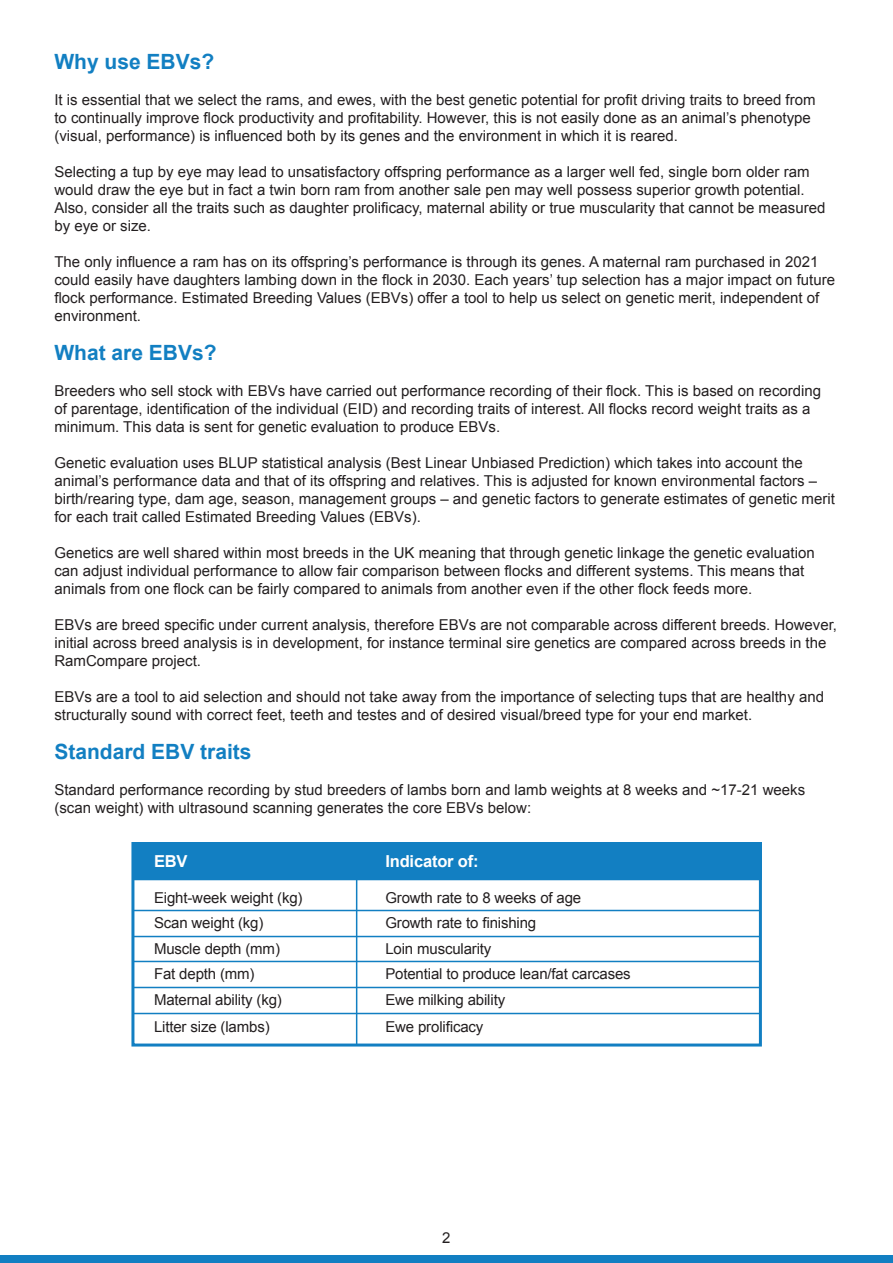
<style>
.page{position:relative;width:893px;height:1263px;background:#fff}
.page>*{position:absolute;margin:0;border:0;box-sizing:border-box;transform-origin:0 0}
.t1{font:700 21px "Arial";color:#127fc2}
.t2{font:700 16.5px "Arial";letter-spacing:-.01em;color:#fff}
.t3{font:15px/18px "Arial";color:#231f20}
</style>
<div class="page">
<div style="left:0;top:1256px;width:893px;height:7px;background:#127fc2"></div>
<div style="left:131px;top:842px;width:631px;height:204px;background:#fff;border:3px solid #127fc2"></div>
<hr style="left:134px;top:879px;width:626px;height:1px;background:#127fc2">
<hr style="left:134px;top:910px;width:626px;height:1px;background:#127fc2">
<hr style="left:134px;top:936px;width:626px;height:1px;background:#127fc2">
<hr style="left:134px;top:961px;width:626px;height:1px;background:#127fc2">
<hr style="left:134px;top:987px;width:626px;height:1px;background:#127fc2">
<hr style="left:134px;top:1013px;width:626px;height:1px;background:#127fc2">
<div style="left:134px;top:842px;width:628px;height:37px;background:#127fc2"></div>
<hr style="left:356px;top:877px;width:1px;height:167px;background:#127fc2">
<p class="t1" style="left:54px;top:48px;width:161px">Why use EBVs?</p>
<p class="t3" style="left:54px;top:91px;width:763px">It is essential that we select the rams, and ewes, with the best genetic potential for profit driving traits to breed from to continually improve flock productivity and profitability. However, this is not easily done as an animal’s phenotype (visual, performance) is influenced both by its genes and the environment in which it is reared.</p>
<p class="t3" style="left:54px;top:163px;width:772px">Selecting a tup by eye may lead to unsatisfactory offspring performance as a larger well fed, single born older ram would draw the eye but in fact a twin born ram from another sale pen may well possess superior growth potential.<br>Also, consider all the traits such as daughter prolificacy, maternal ability or true muscularity that cannot be measured by eye or size.</p>
<p class="t3" style="left:54px;top:253px;width:782px">The only influence a ram has on its offspring’s performance is through its genes. A maternal ram purchased in 2021 could easily have daughters lambing down in the flock in 2030. Each years’ tup selection has a major impact on future flock performance. Estimated Breeding Values (EBVs) offer a tool to help us select on genetic merit, independent of environment.</p>
<p class="t1" style="left:54px;top:339px;width:164px">What are EBVs?</p>
<p class="t3" style="left:54px;top:382px;width:768px">Breeders who sell stock with EBVs have carried out performance recording of their flock. This is based on recording of parentage, identification of the individual (EID) and recording traits of interest. All flocks record weight traits as a minimum. This data is sent for genetic evaluation to produce EBVs.</p>
<p class="t3" style="left:54px;top:454px;width:782px">Genetic evaluation uses BLUP statistical analysis (Best Linear Unbiased Prediction) which takes into account the animal’s performance data and that of its offspring and relatives. This is adjusted for known environmental factors – birth/rearing type, dam age, season, management groups – and genetic factors to generate estimates of genetic merit for each trait called Estimated Breeding Values (EBVs).</p>
<p class="t3" style="left:54px;top:544px;width:762px">Genetics are well shared within most breeds in the UK meaning that through genetic linkage the genetic evaluation can adjust individual performance to allow fair comparison between flocks and different systems. This means that animals from one flock can be fairly compared to animals from another even if the other flock feeds more.</p>
<p class="t3" style="left:54px;top:616px;width:784px">EBVs are breed specific under current analysis, therefore EBVs are not comparable across different breeds. However, initial across breed analysis is in development, for instance terminal sire genetics are compared across breeds in the<br>RamCompare project.</p>
<p class="t3" style="left:54px;top:688px;width:771px">EBVs are a tool to aid selection and should not take away from the importance of selecting tups that are healthy and structurally sound with correct feet, teeth and testes and of desired visual/breed type for your end market.</p>
<p class="t1" style="left:54px;top:738px;width:199px">Standard EBV traits</p>
<p class="t3" style="left:54px;top:781px;width:752px">Standard performance recording by stud breeders of lambs born and lamb weights at 8 weeks and ~17-21 weeks (scan weight) with ultrasound scanning generates the core EBVs below:</p>
<p class="t2" style="left:154px;top:850px;width:35px">EBV</p>
<p class="t2" style="left:385px;top:850px;width:95px">Indicator of:</p>
<p class="t3" style="left:154px;top:889px;width:150px">Eight-week weight (kg)</p>
<p class="t3" style="left:154px;top:914px;width:111px">Scan weight (kg)</p>
<p class="t3" style="left:154px;top:940px;width:127px">Muscle depth (mm)</p>
<p class="t3" style="left:154px;top:965px;width:102px">Fat depth (mm)</p>
<p class="t3" style="left:154px;top:991px;width:129px">Maternal ability (kg)</p>
<p class="t3" style="left:154px;top:1018px;width:117px">Litter size (lambs)</p>
<p class="t3" style="left:385px;top:889px;width:197px">Growth rate to 8 weeks of age</p>
<p class="t3" style="left:385px;top:914px;width:152px">Growth rate to finishing</p>
<p class="t3" style="left:385px;top:940px;width:108px">Loin muscularity</p>
<p class="t3" style="left:385px;top:965px;width:247px">Potential to produce lean/fat carcases</p>
<p class="t3" style="left:385px;top:991px;width:121px">Ewe milking ability</p>
<p class="t3" style="left:385px;top:1018px;width:100px">Ewe prolificacy</p>
<p class="t3" style="left:442px;top:1229px;width:10px">2</p>
</div>
